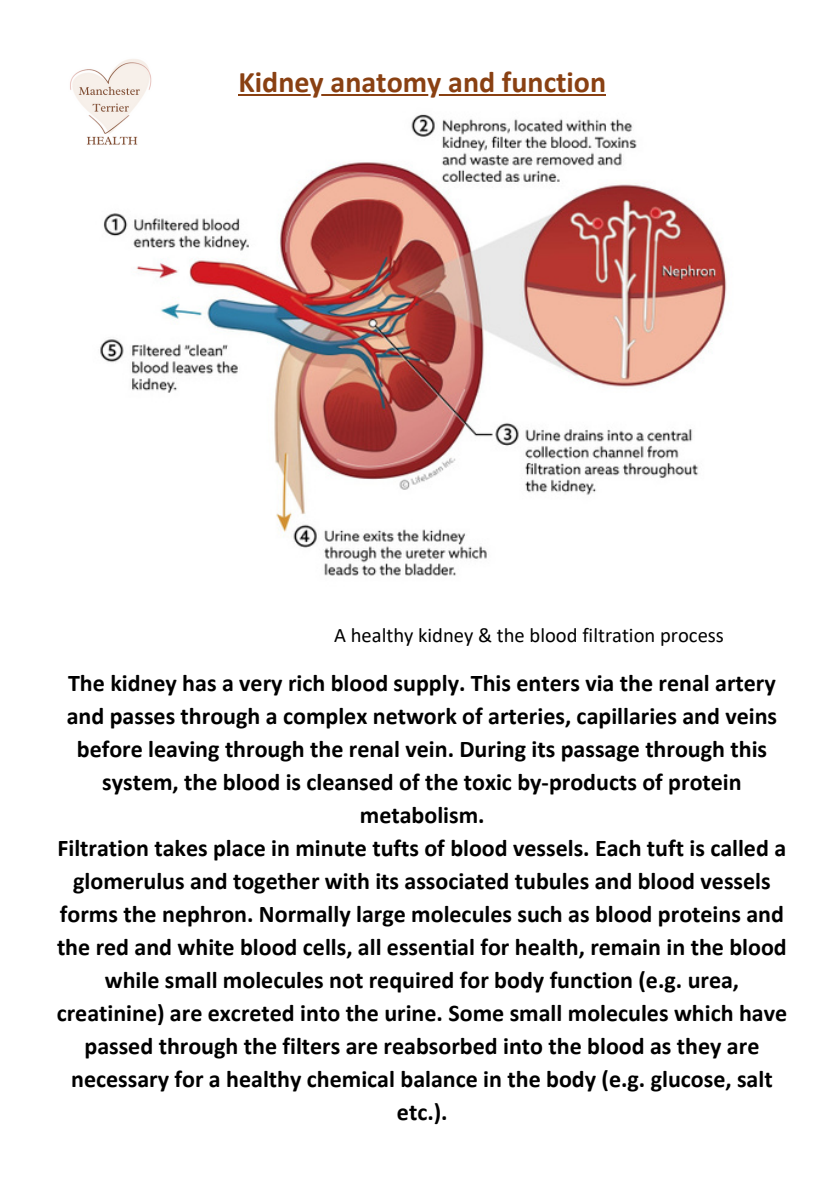
<style>
.page{position:relative;width:839px;height:1191px;background:#fff}
.page>*{position:absolute;margin:0;border:0;box-sizing:border-box;transform-origin:0 0}
.t1{font:700 30px "Calibri";color:#894012}
.t2{font:700 24px/33px "Calibri";color:#000;text-align:center}
.t3{font:20.6px "Calibri";color:#000}
</style>
<div class="page">
<img style="left:100px;top:95px;width:627px;height:481px">
<hr style="left:238px;top:94px;width:368px;height:1px;background:#894012">
<img style="left:70px;top:59px;width:98px;height:100px">
<p class="t1" style="left:238px;top:70px;width:369px">Kidney anatomy and function</p>
<p class="t3" style="left:334px;top:626px;width:391px">A healthy kidney &amp; the blood filtration process</p>
<p class="t2" style="left:67px;top:669px;width:711px">The kidney has a very rich blood supply. This enters via the renal artery and passes through a complex network of arteries, capillaries and veins before leaving through the renal vein. During its passage through this system, the blood is cleansed of the toxic by-products of protein metabolism.</p>
<p class="t2" style="left:57px;top:834px;width:732px">Filtration takes place in minute tufts of blood vessels. Each tuft is called a glomerulus and together with its associated tubules and blood vessels forms the nephron. Normally large molecules such as blood proteins and the red and white blood cells, all essential for health, remain in the blood while small molecules not required for body function (e.g. urea, creatinine) are excreted into the urine. Some small molecules which have passed through the filters are reabsorbed into the blood as they are necessary for a healthy chemical balance in the body (e.g. glucose, salt etc.).</p>
</div>
